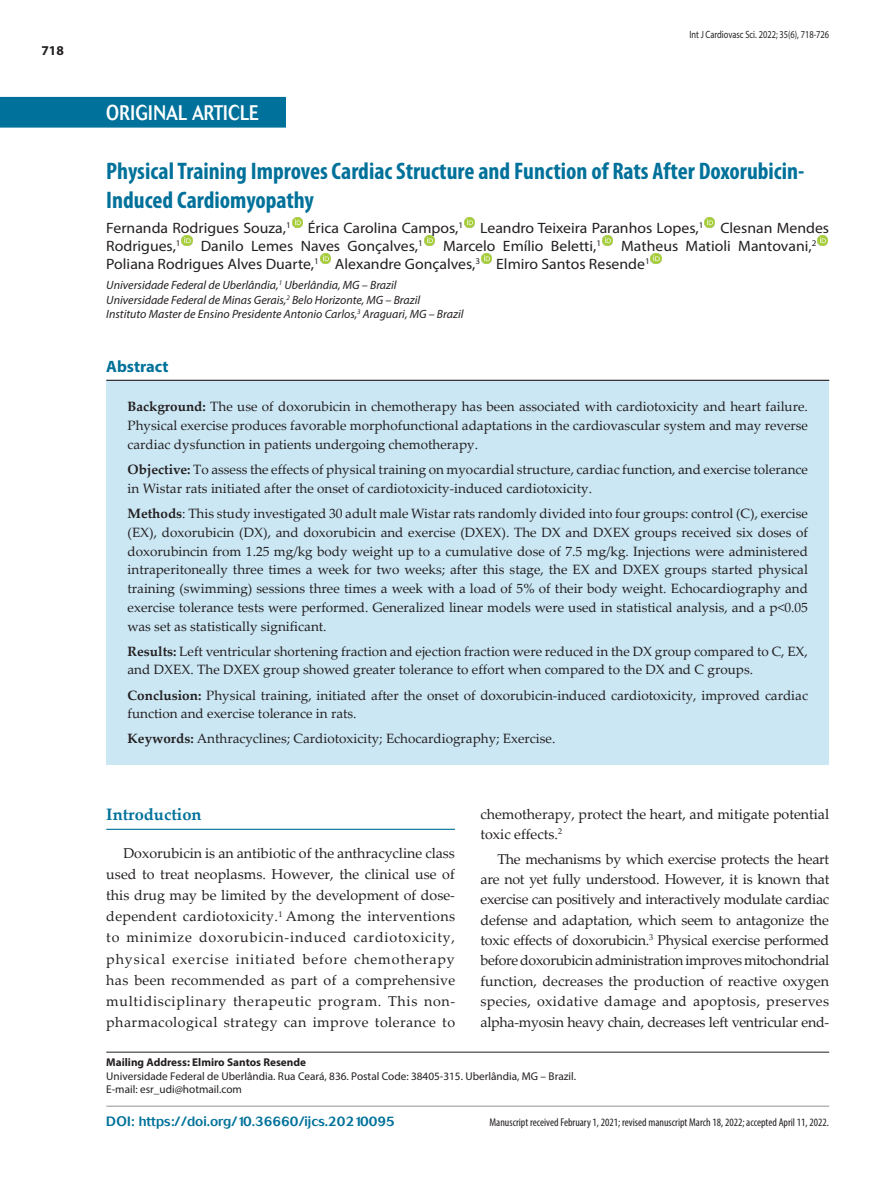
<style>
.page{position:relative;width:893px;height:1191px;background:#fff}
.page>*{position:absolute;margin:0;border:0;box-sizing:border-box;transform-origin:0 0}
._1_-_Titulo{font:700 condensed 24px/28.8px "Myriad Pro";color:#00719a}
.t1{font:500 21px "Cosmos";letter-spacing:.02em;color:#fff;scale:.8 1}
._1_-_Titulo-materia{font:700 16.5px "Palatino Linotype";color:#00719a}
.t2{font:700 16.5px "Myriad Pro";color:#00719a}
._3_-_Autores{font:15px/18px "Myriad Pro";color:#231f20;scale:1.05 1}
._4_-_Texto-Basico{font:14.25px/20.4px "Palatino Linotype";color:#231f20;text-align:justify}
._8_-_Resumo-portugue{font:13.5px/18.8px "Palatino Linotype";color:#231f20}
._6_-_DOI{font:500 13.5px "Cosmos";color:#00719a}
.t3{font:700 13.5px "Myriad Pro";color:#231f20}
._4_-_Instituicao{font:italic 12px "Myriad Pro";color:#231f20}
._5_-_Correspondencia{font:11.25px "Myriad Pro";color:#231f20}
._7_-_Artigo-recebido{font:condensed 11.25px "Myriad Pro";color:#231f20}
._5_-_Correspondencia-2{font:700 11.25px "Myriad Pro";color:#231f20}
.t4{font:10.5px "Myriad Pro";color:#231f20;scale:.8 1}
.s1{font-weight:700}
</style>
<div class="page">
<hr style="left:106px;top:828px;width:349px;height:2px;background:#00719a">
<div style="left:0;top:97px;width:286px;height:31px;background:#00719a"></div>
<svg style="left:292px;top:217px;width:10px;height:11px"></svg>
<svg style="left:464px;top:217px;width:11px;height:11px"></svg>
<svg style="left:705px;top:217px;width:10px;height:11px"></svg>
<svg style="left:182px;top:235px;width:10px;height:11px"></svg>
<svg style="left:424px;top:235px;width:10px;height:11px"></svg>
<svg style="left:602px;top:235px;width:10px;height:11px"></svg>
<svg style="left:818px;top:235px;width:10px;height:11px"></svg>
<svg style="left:320px;top:253px;width:10px;height:11px"></svg>
<svg style="left:481px;top:253px;width:11px;height:11px"></svg>
<svg style="left:651px;top:253px;width:10px;height:11px"></svg>
<hr style="left:106px;top:1051px;width:723px;height:1px;background:#231f20">
<hr style="left:106px;top:1105px;width:723px;height:1px;background:#939598">
<div style="left:106px;top:380px;width:723px;height:384px;background:#cbe7f4"></div>
<hr style="left:106px;top:380px;width:723px;height:1px;background:#231f20">
<p class="t3" style="left:41px;top:42px;width:24px">718</p>
<h2 class="t1" style="left:106px;top:100px;width:192px">ORIGINAL ARTICLE</h2>
<p class="t4" style="left:689px;top:28px;width:176px">Int J Cardiovasc Sci. 2022; 35(6), 718-726</p>
<p class="_1_-_Titulo" style="left:106px;top:157px;width:699px">Physical Training Improves Cardiac Structure and Function of Rats After Doxorubicin-<br>Induced Cardiomyopathy</p>
<p class="_3_-_Autores" style="left:106px;top:218px;width:690px">Fernanda Rodrigues Souza,<sup>1</sup> Érica Carolina Campos,<sup>1</sup> Leandro Teixeira Paranhos Lopes,<sup>1</sup> Clesnan Mendes<br>Rodrigues,<sup>1</sup></p>
<p class="_3_-_Autores" style="left:106px;top:236px;width:678px;text-indent:515px">Matheus Matioli Mantovani,<sup>2<br></sup>Poliana Rodrigues Alves Duarte,<sup>1</sup> Alexandre Gonçalves,<sup>3</sup> Elmiro Santos Resende<sup>1</sup></p>
<p class="_4_-_Instituicao" style="left:106px;top:278px;width:292px">Universidade Federal de Uberlândia,<sup>1</sup> Uberlândia, MG – Brazil</p>
<p class="_4_-_Instituicao" style="left:106px;top:292px;width:316px">Universidade Federal de Minas Gerais,<sup>2</sup> Belo Horizonte, MG – Brazil</p>
<p class="_4_-_Instituicao" style="left:106px;top:307px;width:359px">Instituto Master de Ensino Presidente Antonio Carlos,<sup>3</sup> Araguari, MG – Brazil</p>
<p class="_3_-_Autores" style="left:201px;top:236px;width:213px">Danilo Lemes Naves Gonçalves,<sup>1</sup></p>
<p class="_3_-_Autores" style="left:443px;top:236px;width:152px">Marcelo Emílio Beletti,<sup>1</sup></p>
<p class="t2" style="left:106px;top:355px;width:64px">Abstract</p>
<p class="_8_-_Resumo-portugue" style="left:128px;top:397px;width:682px;text-align:justify"><span class="s1">Background:</span> The use of doxorubicin in chemotherapy has been associated with cardiotoxicity and heart failure.<br>Physical exercise produces favorable morphofunctional adaptations in the cardiovascular system and may reverse cardiac dysfunction in patients undergoing chemotherapy.</p>
<p class="_8_-_Resumo-portugue" style="left:128px;top:459px;width:682px"><span class="s1">Objective:</span> To assess the effects of physical training on myocardial structure, cardiac function, and exercise tolerance in Wistar rats initiated after the onset of cardiotoxicity-induced cardiotoxicity.</p>
<p class="_8_-_Resumo-portugue" style="left:128px;top:503px;width:682px;text-align:justify"><span class="s1">Methods</span>: This study investigated 30 adult male Wistar rats randomly divided into four groups: control (C), exercise (EX), doxorubicin (DX), and doxorubicin and exercise (DXEX). The DX and DXEX groups received six doses of doxorubincin from 1.25 mg/kg body weight up to a cumulative dose of 7.5 mg/kg. Injections were administered intraperitoneally three times a week for two weeks; after this stage, the EX and DXEX groups started physical training (swimming) sessions three times a week with a load of 5% of their body weight. Echocardiography and exercise tolerance tests were performed. Generalized linear models were used in statistical analysis, and a p&lt;0.05 was set as statistically significant.</p>
<p class="_8_-_Resumo-portugue" style="left:128px;top:641px;width:682px"><span class="s1">Results:</span> Left ventricular shortening fraction and ejection fraction were reduced in the DX group compared to C, EX, and DXEX. The DXEX group showed greater tolerance to effort when compared to the DX and C groups.</p>
<p class="_8_-_Resumo-portugue" style="left:128px;top:685px;width:682px"><span class="s1">Conclusion:</span> Physical training, initiated after the onset of doxorubicin-induced cardiotoxicity, improved cardiac function and exercise tolerance in rats.</p>
<p class="_8_-_Resumo-portugue" style="left:128px;top:729px;width:429px"><span class="s1">Keywords:</span> Anthracyclines; Cardiotoxicity; Echocardiography; Exercise.</p>
<p class="_1_-_Titulo-materia" style="left:106px;top:803px;width:97px">Introduction</p>
<p class="_4_-_Texto-Basico" style="left:106px;top:842px;width:350px;line-height:21px;text-indent:17px">Doxorubicin is an antibiotic of the anthracycline class used to treat neoplasms. However, the clinical use of this drug may be limited by the development of dose&shy;dependent cardiotoxicity.<sup>1</sup> Among the interventions to minimize doxorubicin-induced cardiotoxicity, physical exercise initiated before chemotherapy has been recommended as part of a comprehensive multidisciplinary therapeutic program. This non&shy;pharmacological strategy can improve tolerance to</p>
<p class="_4_-_Texto-Basico" style="left:480px;top:803px;width:350px">chemotherapy, protect the heart, and mitigate potential toxic effects.<sup>2</sup></p>
<p class="_4_-_Texto-Basico" style="left:480px;top:848px;width:350px;text-indent:17px">The mechanisms by which exercise protects the heart are not yet fully understood. However, it is known that exercise can positively and interactively modulate cardiac defense and adaptation, which seem to antagonize the toxic effects of doxorubicin.<sup>3</sup> Physical exercise performed before doxorubicin administration improves mitochondrial function, decreases the production of reactive oxygen species, oxidative damage and apoptosis, preserves alpha-myosin heavy chain, decreases left ventricular end-</p>
<p class="_5_-_Correspondencia-2" style="left:106px;top:1055px;width:201px">Mailing Address: Elmiro Santos Resende</p>
<p class="_5_-_Correspondencia" style="left:106px;top:1068px;width:471px">Universidade Federal de Uberlândia. Rua Ceará, 836. Postal Code: 38405-315. Uberlândia, MG – Brazil.</p>
<p class="_5_-_Correspondencia" style="left:106px;top:1082px;width:137px">E-mail: esr_udi@hotmail.com</p>
<p class="_7_-_Artigo-recebido" style="left:490px;top:1115px;width:341px">Manuscript received February 1, 2021; revised manuscript March 18, 2022; accepted April 11, 2022.</p>
<p class="_6_-_DOI" style="left:106px;top:1113px;width:290px">DOI: https://doi.org/10.36660/ijcs.20210095</p>
</div>
